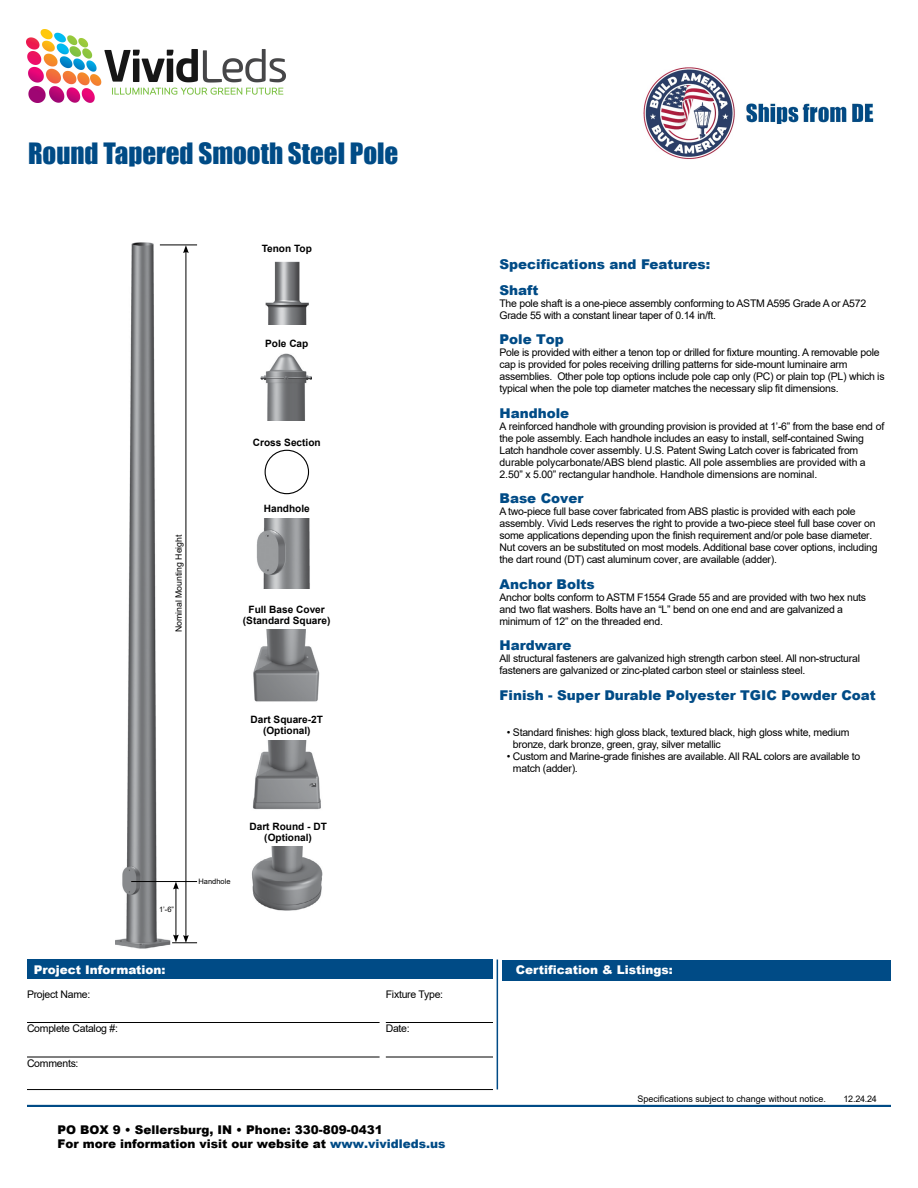
<style>
.page{position:relative;width:918px;height:1188px;background:#fff}
.page>*{position:absolute;margin:0;border:0;box-sizing:border-box;transform-origin:0 0}
.t1{font:27px "Impact";color:#004b86}
.t2{font:900 13.5px/25.5px "Arial";color:#004b86}
.t3{font:900 12px/14.4px "Arial";color:#000}
.t4{font:900 12px "Arial";color:#fff}
.t5{font:10.5px/12px "Arial";letter-spacing:-.025em;color:#000}
.t6{font:700 10.05px/11.2px "Arial";color:#000;text-align:center}
.t7{font:9px "Arial";color:#000}
.t8{font:9px "Arial";color:#000}
.t9{font:8.7px "Arial";color:#000}
.t10{font:7.5px "Arial";color:#000}
.s1{font-style:inherit}
.s2{color:#004b86}
</style>
<div class="page">
<div style="left:27px;top:1105px;width:864px;height:2px;border:2px solid #004b86"></div>
<div style="left:502px;top:960px;width:389px;height:20px;background:#004b86"></div>
<hr style="left:497px;top:960px;width:1px;height:129px;background:#004b86">
<div style="left:27px;top:960px;width:466px;height:19px;background:#004b86"></div>
<hr style="left:27px;top:1089px;width:466px;height:1px;background:#000">
<hr style="left:27px;top:1022px;width:353px;height:1px;background:#000">
<hr style="left:27px;top:1057px;width:353px;height:1px;background:#000">
<hr style="left:386px;top:1057px;width:107px;height:1px;background:#000">
<hr style="left:386px;top:1022px;width:107px;height:1px;background:#000">
<img style="left:253px;top:740px;width:68px;height:70px">
<img style="left:261px;top:354px;width:51px;height:67px">
<div style="left:265px;top:450px;width:44px;height:44px;border:1px solid #000;border-radius:50%"></div>
<img style="left:256px;top:519px;width:54px;height:70px">
<img style="left:266px;top:262px;width:43px;height:63px">
<img style="left:253px;top:630px;width:67px;height:72px">
<img style="left:252px;top:847px;width:71px;height:64px">
<img style="left:115px;top:242px;width:56px;height:707px">
<hr style="left:160px;top:245px;width:37px;height:1px;background:#000">
<hr style="left:131px;top:881px;width:66px;height:1px;background:#000">
<hr style="left:186px;top:251px;width:1px;height:686px;background:#000">
<svg style="left:183px;top:245px;width:6px;height:8px"></svg>
<hr style="left:176px;top:887px;width:1px;height:50px;background:#000">
<svg style="left:173px;top:882px;width:6px;height:7px"></svg>
<svg style="left:172px;top:935px;width:25px;height:8px"></svg>
<img style="left:27px;top:29px;width:259px;height:74px">
<img style="left:643px;top:67px;width:231px;height:92px">
<h1 class="t1" style="left:28px;top:132px;width:372px">Round Tapered Smooth Steel Pole</h1>
<p class="t6" style="left:262px;top:243px;width:52px">Tenon Top</p>
<p class="t6" style="left:265px;top:338px;width:45px">Pole Cap</p>
<p class="t9" style="left:173px;top:632px;width:99px;rotate:-90deg">Nominal Mounting Height</p>
<p class="t6" style="left:253px;top:437px;width:69px">Cross Section</p>
<p class="t6" style="left:264px;top:503px;width:48px">Handhole</p>
<p class="t6" style="left:243px;top:604px;width:89px">Full Base Cover (Standard Square)</p>
<p class="t6" style="left:251px;top:714px;width:74px">Dart Square-2T (Optional)</p>
<p class="t10" style="left:159px;top:904px;width:16px">1’-6”</p>
<p class="t10" style="left:199px;top:876px;width:34px">Handhole</p>
<p class="t6" style="left:249px;top:821px;width:79px">Dart Round - DT (Optional)</p>
<p class="t2" style="left:500px;top:251px;width:212px">Specifications and Features:<br>Shaft</p>
<p class="t5" style="left:500px;top:297px;width:368px">The pole shaft is a one-piece assembly conforming to ASTM A595 Grade A or A572<br>Grade 55 with a constant linear taper of 0.14 in/ft.</p>
<p class="t2" style="left:500px;top:326px;width:66px">Pole Top</p>
<p class="t5" style="left:500px;top:346px;width:387px">Pole is provided with either a tenon top or drilled for fixture mounting. A removable pole cap is provided for poles receiving drilling patterns for side-mount luminaire arm assemblies. Other pole top options include pole cap only (PC) or plain top (PL) which is typical when the pole top diameter matches the necessary slip fit dimensions.</p>
<p class="t2" style="left:500px;top:400px;width:71px">Handhole</p>
<p class="t5" style="left:500px;top:420px;width:386px">A reinforced handhole with grounding provision is provided at 1’-6” from the base end of the pole assembly. Each handhole includes an easy to install, self-contained Swing Latch handhole cover assembly. U.S. Patent Swing Latch cover is fabricated from durable polycarbonate/ABS blend plastic. All pole assemblies are provided with a 2.50” x 5.00” rectangular handhole. Handhole dimensions are nominal.</p>
<p class="t2" style="left:500px;top:485px;width:86px">Base Cover</p>
<p class="t5" style="left:500px;top:505px;width:380px">A two-piece full base cover fabricated from ABS plastic is provided with each pole assembly. <span class="s1">Vivid Leds</span> reserves the right to provide a two-piece steel full base cover on some applications depending upon the finish requirement and/or pole base diameter.<br>Nut covers an be substituted on most models. Additional base cover options, including the dart round (DT) cast aluminum cover, are available (adder).</p>
<p class="t2" style="left:500px;top:571px;width:97px">Anchor Bolts</p>
<p class="t5" style="left:500px;top:591px;width:368px">Anchor bolts conform to ASTM F1554 Grade 55 and are provided with two hex nuts and two flat washers. Bolts have an “L” bend on one end and are galvanized a minimum of 12” on the threaded end.</p>
<p class="t2" style="left:500px;top:632px;width:73px">Hardware</p>
<p class="t5" style="left:500px;top:652px;width:362px">All structural fasteners are galvanized high strength carbon steel. All non-structural fasteners are galvanized or zinc-plated carbon steel or stainless steel.</p>
<p class="t2" style="left:500px;top:682px;width:378px">Finish - Super Durable Polyester TGIC Powder Coat</p>
<p class="t5" style="left:513px;top:726px;width:338px;text-indent:-6px">• Standard finishes: high gloss black, textured black, high gloss white, medium bronze, dark bronze, green, gray, silver metallic</p>
<p class="t5" style="left:513px;top:750px;width:349px;text-indent:-6px">• Custom and Marine-grade finishes are available. All RAL colors are available to match (adder).</p>
<p class="t4" style="left:34px;top:961px;width:133px">Project Information:</p>
<p class="t4" style="left:516px;top:961px;width:159px">Certification &amp; Listings:</p>
<p class="t5" style="left:386px;top:988px;width:59px">Fixture Type:</p>
<p class="t5" style="left:386px;top:1023px;width:26px">Date:</p>
<p class="t5" style="left:27px;top:988px;width:65px">Project Name:</p>
<p class="t5" style="left:27px;top:1023px;width:92px">Complete Catalog #:</p>
<p class="t5" style="left:27px;top:1057px;width:53px">Comments:</p>
<p class="t3" style="left:57px;top:1122px;width:389px">PO BOX 9 • Sellersburg, IN • Phone: 330-809-0431<br>For more information visit our website at <span class="s2">www.vividleds.us</span></p>
<p class="t7" style="left:637px;top:1093px;width:190px">Specifications subject to change without notice.</p>
<p class="t8" style="left:844px;top:1093px;width:35px">12.24.24</p>
</div>
